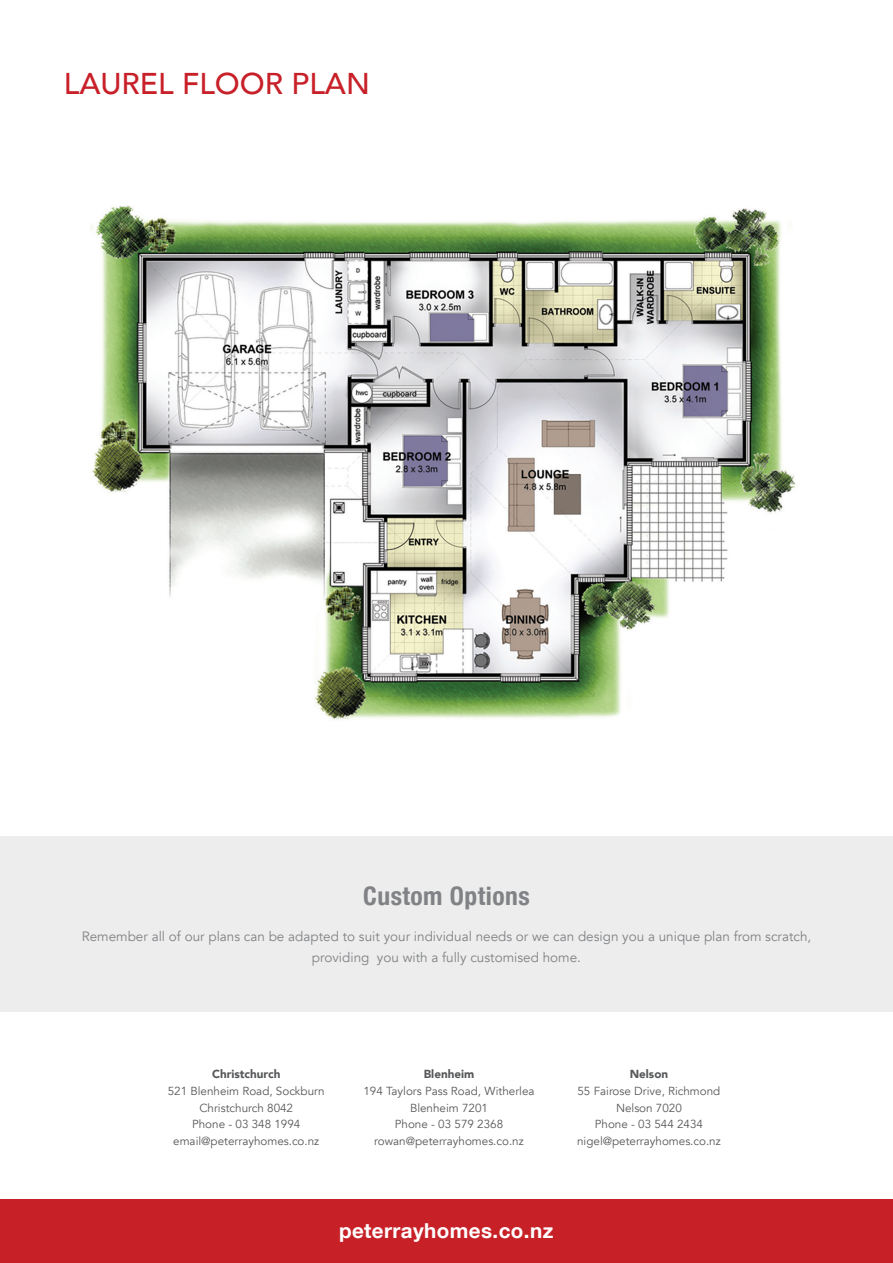
<style>
.page{position:relative;width:893px;height:1263px;background:#fff}
.page>*{position:absolute;margin:0;border:0;box-sizing:border-box;transform-origin:0 0}
.t1{font:500 30px "Avenir";color:#c82028}
.t2{font:700 condensed 25.5px "Helvetica Neue LT Com";letter-spacing:.02em;color:#808285}
.t3{font:700 20.55px "Helvetica Neue LT Com";letter-spacing:.02em;color:#fff}
.t4{font:13.5px/21px "Avenir";color:#808285;text-align:center}
.t5{font:11.7px "Avenir";color:#57585a}
.t6{font:900 11.7px "Avenir";color:#57585a}
</style>
<div class="page">
<div style="left:0;top:836px;width:893px;height:176px;background:#ededed"></div>
<div style="left:0;top:1199px;width:892px;height:64px;background:#c72127"></div>
<img style="left:90px;top:205px;width:706px;height:515px">
<p class="t1" style="left:64px;top:58px;width:308px">LAUREL FLOOR PLAN</p>
<p class="t2" style="left:363px;top:881px;width:168px">Custom Options</p>
<p class="t4" style="left:82px;top:926px;width:731px">Remember all of our plans can be adapted to suit your individual needs or we can design you a unique plan from scratch, providing you with a fully customised home.</p>
<p class="t6" style="left:212px;top:1064px;width:70px">Christchurch</p>
<p class="t5" style="left:168px;top:1084px;width:159px">521 Blenheim Road, Sockburn</p>
<p class="t5" style="left:199px;top:1100px;width:95px">Christchurch 8042</p>
<p class="t5" style="left:192px;top:1117px;width:110px">Phone - 03 348 1994</p>
<p class="t5" style="left:173px;top:1134px;width:148px">email@peterrayhomes.co.nz</p>
<p class="t6" style="left:424px;top:1064px;width:52px">Blenheim</p>
<p class="t5" style="left:363px;top:1084px;width:173px">194 Taylors Pass Road, Witherlea</p>
<p class="t5" style="left:410px;top:1100px;width:79px">Blenheim 7201</p>
<p class="t5" style="left:395px;top:1117px;width:110px">Phone - 03 579 2368</p>
<p class="t5" style="left:374px;top:1134px;width:151px">rowan@peterrayhomes.co.nz</p>
<p class="t6" style="left:630px;top:1064px;width:40px">Nelson</p>
<p class="t5" style="left:577px;top:1084px;width:144px">55 Fairose Drive, Richmond</p>
<p class="t5" style="left:616px;top:1100px;width:67px">Nelson 7020</p>
<p class="t5" style="left:595px;top:1117px;width:110px">Phone - 03 544 2434</p>
<p class="t5" style="left:577px;top:1134px;width:145px">nigel@peterrayhomes.co.nz</p>
<p class="t3" style="left:339px;top:1218px;width:216px">peterrayhomes.co.nz</p>
</div>
